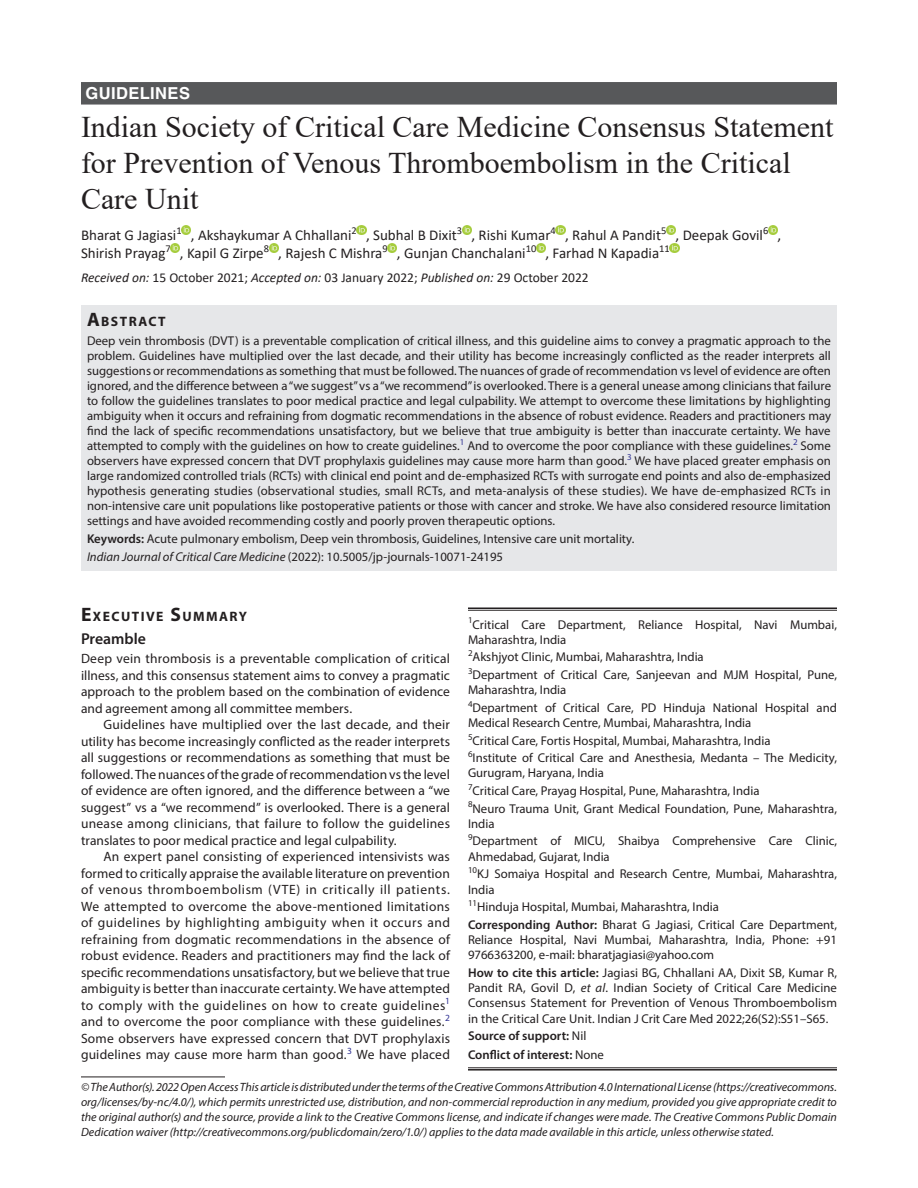
<style>
.page{position:relative;width:918px;height:1188px;background:#fff}
.page>*{position:absolute;margin:0;border:0;box-sizing:border-box;transform-origin:0 0}
.t1{font:30px/36px "Times New Roman";color:#231f20}
.ArticleType{font:700 16.5px "Helvetica LT Std";letter-spacing:.025em;color:#fff}
.Head-2-stk{font:600 15.75px "Myriad Pro";color:#231f20}
.AuthorName{font:15px/18px "Calibri";color:#231f20}
.Head-1-first{font:700 13.65px "Myriad Pro";letter-spacing:.105em;color:#231f20}
.AbstractTitle{font:700 13.65px "Myriad Pro";letter-spacing:.105em;color:#231f20}
.Para-Indent{font:13.5px/16.5px "Myriad Pro";letter-spacing:.01em;color:#231f20;text-align:justify}
.Para-NoIndent{font:13.5px/16.5px "Myriad Pro";letter-spacing:.005em;color:#231f20;text-align:justify}
.PAS_History{font:13.5px "Calibri";color:#231f20}
.Abstract-Para-normal{font:12.75px/15px "Myriad Pro";color:#231f20;text-align:justify}
.Affiliation{font:12.75px/15.3px "Myriad Pro";color:#231f20}
.How_to_Cite{font:12.75px/15.3px "Myriad Pro";color:#231f20;text-align:justify}
.Corresponding_Author{font:12.75px/15.3px "Myriad Pro";color:#231f20;text-align:justify}
.Keywords{font:12.75px "Myriad Pro";color:#231f20}
.JT_DOI{font:12.75px "Myriad Pro";color:#231f20}
.Affiliation-first{font:12.75px/15.3px "Myriad Pro";color:#231f20}
.COI{font:600 12.75px "Myriad Pro";color:#231f20}
.Source{font:600 12.75px "Myriad Pro";color:#231f20}
.FootNote{font:italic 12px/15px "Myriad Pro";color:#231f20;text-align:justify}
.s1{font-style:italic}
.s2{font-size:19.5px}
.s3{font-weight:600}
.s4{font-weight:400}
</style>
<div class="page">
<div style="left:81px;top:82px;width:756px;height:23px;background:#57585a"></div>
<div style="left:81px;top:305px;width:756px;height:26px;background:#e6e7e9"></div>
<div style="left:81px;top:330px;width:756px;height:204px;background:#e6e7e9"></div>
<div style="left:81px;top:528px;width:756px;height:24px;background:#e6e7e9"></div>
<div style="left:81px;top:546px;width:756px;height:24px;background:#e6e7e9"></div>
<svg style="left:182px;top:225px;width:9px;height:9px"></svg>
<svg style="left:357px;top:225px;width:9px;height:9px"></svg>
<svg style="left:462px;top:226px;width:9px;height:9px"></svg>
<svg style="left:556px;top:225px;width:9px;height:9px"></svg>
<svg style="left:666px;top:225px;width:10px;height:9px"></svg>
<svg style="left:768px;top:225px;width:10px;height:9px"></svg>
<svg style="left:171px;top:243px;width:9px;height:9px"></svg>
<svg style="left:269px;top:243px;width:9px;height:9px"></svg>
<svg style="left:388px;top:243px;width:9px;height:9px"></svg>
<svg style="left:536px;top:243px;width:10px;height:9px"></svg>
<svg style="left:670px;top:243px;width:9px;height:9px"></svg>
<hr style="left:81px;top:1077px;width:144px;height:1px;background:#231f20">
<hr style="left:468px;top:608px;width:369px;height:1px;background:#231f20">
<hr style="left:468px;top:610px;width:369px;height:1px;background:#231f20">
<hr style="left:468px;top:1068px;width:369px;height:1px;background:#231f20">
<hr style="left:468px;top:1069px;width:369px;height:2px;background:#231f20">
<p class="ArticleType" style="left:86px;top:83px;width:106px">GUIDELINES</p>
<p class="t1" style="left:81px;top:108px;width:754px">Indian Society of Critical Care Medicine Consensus Statement for Prevention of Venous Thromboembolism in the Critical<br>Care Unit</p>
<p class="AuthorName" style="left:81px;top:226px;width:702px">Bharat G Jagiasi<sup>1</sup> , Akshaykumar A Chhallani<sup>2</sup> , Subhal B Dixit<sup>3</sup> , Rishi Kumar<sup>4</sup> , Rahul A Pandit<sup>5</sup> , Deepak Govil<sup>6</sup> ,<br>Shirish Prayag<sup>7</sup> , Kapil G Zirpe<sup>8</sup> , Rajesh C Mishra<sup>9</sup> , Gunjan Chanchalani<sup>10</sup> , Farhad N Kapadia<sup>11</sup></p>
<p class="PAS_History" style="left:81px;top:268px;width:509px"><span class="s1">Received on:</span> 15 October 2021; <span class="s1">Accepted on:</span> 03 January 2022; <span class="s1">Published on:</span> 29 October 2022</p>
<p class="AbstractTitle" style="left:87px;top:312px;width:80px"><span class="s2">A</span>BSTRACT</p>
<p class="Abstract-Para-normal" style="left:87px;top:333px;width:746px">Deep vein thrombosis (DVT) is a preventable complication of critical illness, and this guideline aims to convey a pragmatic approach to the problem. Guidelines have multiplied over the last decade, and their utility has become increasingly conflicted as the reader interprets all suggestions or recommendations as something that must be followed. The nuances of grade of recommendation vs level of evidence are often ignored, and the difference between a “we suggest” vs a “we recommend” is overlooked. There is a general unease among clinicians that failure to follow the guidelines translates to poor medical practice and legal culpability. We attempt to overcome these limitations by highlighting ambiguity when it occurs and refraining from dogmatic recommendations in the absence of robust evidence. Readers and practitioners may find the lack of specific recommendations unsatisfactory, but we believe that true ambiguity is better than inaccurate certainty. We have attempted to comply with the guidelines on how to create guidelines.<sup>1</sup> And to overcome the poor compliance with these guidelines.<sup>2</sup> Some observers have expressed concern that DVT prophylaxis guidelines may cause more harm than good.<sup>3</sup> We have placed greater emphasis on large randomized controlled trials (RCTs) with clinical end point and de-emphasized RCTs with surrogate end points and also de-emphasized hypothesis generating studies (observational studies, small RCTs, and meta-analysis of these studies). We have de-emphasized RCTs in non-intensive care unit populations like postoperative patients or those with cancer and stroke. We have also considered resource limitation settings and have avoided recommending costly and poorly proven therapeutic options.</p>
<p class="Keywords" style="left:87px;top:531px;width:549px"><span class="s3">Keywords:</span> Acute pulmonary embolism, Deep vein thrombosis, Guidelines, Intensive care unit mortality.</p>
<p class="JT_DOI" style="left:87px;top:549px;width:418px"><span class="s1">Indian Journal of Critical Care Medicine</span> (2022): 10.5005/jp-journals-10071-24195</p>
<p class="Head-1-first" style="left:81px;top:608px;width:168px"><span class="s2">E</span>XECUTIVE <span class="s2">S</span>UMMARY</p>
<p class="Head-2-stk" style="left:81px;top:628px;width:66px">Preamble</p>
<p class="Para-NoIndent" style="left:81px;top:650px;width:370px">Deep vein thrombosis is a preventable complication of critical illness, and this consensus statement aims to convey a pragmatic approach to the problem based on the combination of evidence and agreement among all committee members.</p>
<p class="Para-Indent" style="left:81px;top:716px;width:371px;text-indent:22px">Guidelines have multiplied over the last decade, and their utility has become increasingly conflicted as the reader interprets all suggestions or recommendations as something that must be followed. The nuances of the grade of recommendation vs the level of evidence are often ignored, and the difference between a “we suggest” vs a “we recommend” is overlooked. There is a general unease among clinicians, that failure to follow the guidelines translates to poor medical practice and legal culpability.</p>
<p class="Para-Indent" style="left:81px;top:848px;width:371px;text-indent:22px">An expert panel consisting of experienced intensivists was formed to critically appraise the available literature on prevention of venous thromboembolism (VTE) in critically ill patients.<br>We attempted to overcome the above-mentioned limitations of guidelines by highlighting ambiguity when it occurs and refraining from dogmatic recommendations in the absence of robust evidence. Readers and practitioners may find the lack of specific recommendations unsatisfactory, but we believe that true ambiguity is better than inaccurate certainty. We have attempted to comply with the guidelines on how to create guidelines<sup>1 </sup>and to overcome the poor compliance with these guidelines.<sup>2<br></sup>Some observers have expressed concern that DVT prophylaxis guidelines may cause more harm than good.<sup>3</sup> We have placed</p>
<p class="FootNote" style="left:81px;top:1079px;width:758px">© The Author(s). 2022 Open Access This article is distributed under the terms of the Creative Commons Attribution 4.0 International License (https://creativecommons. org/licenses/by-nc/4.0/), which permits unrestricted use, distribution, and non-commercial reproduction in any medium, provided you give appropriate credit to the original author(s) and the source, provide a link to the Creative Commons license, and indicate if changes were made. The Creative Commons Public Domain Dedication waiver (http://creativecommons.org/publicdomain/zero/1.0/) applies to the data made available in this article, unless otherwise stated.</p>
<p class="Affiliation-first" style="left:468px;top:616px;width:371px"><sup>1</sup>Critical Care Department, Reliance Hospital, Navi Mumbai,<br>Maharashtra, India</p>
<p class="Affiliation" style="left:468px;top:649px;width:237px"><sup>2</sup>Akshjyot Clinic, Mumbai, Maharashtra, India</p>
<p class="Affiliation" style="left:468px;top:667px;width:371px"><sup>3</sup>Department of Critical Care, Sanjeevan and MJM Hospital, Pune,<br>Maharashtra, India</p>
<p class="Affiliation" style="left:468px;top:700px;width:370px"><sup>4</sup>Department of Critical Care, PD Hinduja National Hospital and<br>Medical Research Centre, Mumbai, Maharashtra, India</p>
<p class="Affiliation" style="left:468px;top:732px;width:304px"><sup>5</sup>Critical Care, Fortis Hospital, Mumbai, Maharashtra, India</p>
<p class="Affiliation" style="left:468px;top:750px;width:371px"><sup>6</sup>Institute of Critical Care and Anesthesia, Medanta – The Medicity,<br>Gurugram, Haryana, India</p>
<p class="Affiliation" style="left:468px;top:783px;width:293px"><sup>7</sup>Critical Care, Prayag Hospital, Pune, Maharashtra, India</p>
<p class="Affiliation" style="left:468px;top:800px;width:371px"><sup>8</sup>Neuro Trauma Unit, Grant Medical Foundation, Pune, Maharashtra,<br>India</p>
<p class="Affiliation" style="left:468px;top:833px;width:371px"><sup>9</sup>Department of MICU, Shaibya Comprehensive Care Clinic,<br>Ahmedabad, Gujarat, India</p>
<p class="Affiliation" style="left:468px;top:866px;width:371px"><sup>10</sup>KJ Somaiya Hospital and Research Centre, Mumbai, Maharashtra,<br>India</p>
<p class="Affiliation" style="left:468px;top:899px;width:253px"><sup>11</sup>Hinduja Hospital, Mumbai, Maharashtra, India</p>
<p class="Corresponding_Author" style="left:468px;top:917px;width:371px"><span class="s3">Corresponding Author:</span> Bharat G Jagiasi, Critical Care Department, Reliance Hospital, Navi Mumbai, Maharashtra, India, Phone: +91<br>9766363200, e-mail: bharatjagiasi@yahoo.com</p>
<p class="How_to_Cite" style="left:468px;top:965px;width:371px"><span class="s3">How to cite this article:</span> Jagiasi BG, Chhallani AA, Dixit SB, Kumar R, Pandit RA, Govil D, <span class="s1">et al</span>. Indian Society of Critical Care Medicine Consensus Statement for Prevention of Venous Thromboembolism in the Critical Care Unit. Indian J Crit Care Med 2022;26(S2):S51–S65.</p>
<p class="Source" style="left:468px;top:1028px;width:120px">Source of support: <span class="s4">Nil</span></p>
<p class="COI" style="left:468px;top:1046px;width:137px">Conflict of interest: <span class="s4">None</span></p>
</div>
